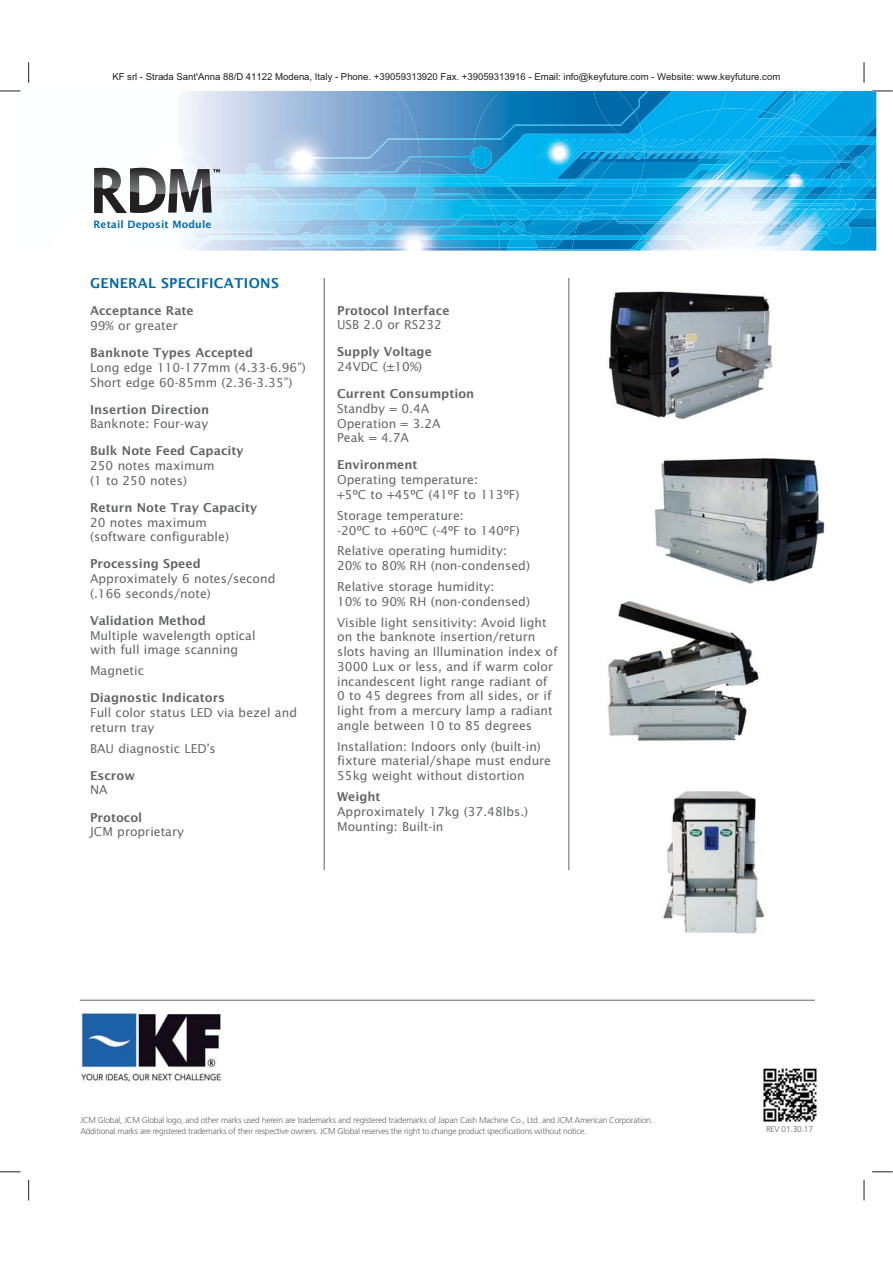
<style>
.page{position:relative;width:893px;height:1263px;background:#fff}
.page>*{position:absolute;margin:0;border:0;box-sizing:border-box;transform-origin:0 0}
.t1{font:600 13.65px "Lucida Sans";letter-spacing:.02em;color:#0069aa}
.t2{font:12.3px/14.7px "Lucida Sans";color:#636466}
.t3{font:600 12.3px "Lucida Sans";color:#636466}
.t4{font:600 10.2px "Lucida Sans";letter-spacing:.01em;color:#0069aa}
.t5{font:9.6px "Arial";color:#231f20}
.t6{font:300 8.4px/11.2px "Frutiger LT Std";letter-spacing:-.025em;color:#636466}
</style>
<div class="page">
<img style="left:608px;top:291px;width:165px;height:129px">
<hr style="left:324px;top:278px;width:1px;height:592px;background:#636466">
<hr style="left:568px;top:278px;width:1px;height:592px;background:#636466">
<img style="left:763px;top:1068px;width:53px;height:54px">
<hr style="left:80px;top:1000px;width:735px;height:1px;background:#636466">
<img style="left:654px;top:457px;width:171px;height:127px">
<img style="left:608px;top:601px;width:151px;height:140px">
<img style="left:662px;top:791px;width:103px;height:143px">
<svg style="left:0;top:91px;width:893px;height:160px"></svg>
<svg style="left:0;top:1172px;width:20px;height:1px"></svg>
<svg style="left:872px;top:1172px;width:21px;height:1px"></svg>
<svg style="left:28px;top:62px;width:1px;height:21px"></svg>
<svg style="left:28px;top:1180px;width:1px;height:20px"></svg>
<svg style="left:864px;top:62px;width:1px;height:21px"></svg>
<svg style="left:864px;top:1180px;width:1px;height:20px"></svg>
<img style="left:80px;top:1012px;width:141px;height:70px">
<p class="t5" style="left:112px;top:71px;width:669px">KF srl - Strada Sant'Anna 88/D 41122 Modena, Italy - Phone. +39059313920 Fax. +39059313916 - Email: info@keyfuture.com - Website: www.keyfuture.com</p>
<p class="t4" style="left:94px;top:220px;width:119px">Retail Deposit Module</p>
<p class="t1" style="left:90px;top:278px;width:190px">GENERAL SPECIFICATIONS</p>
<p class="t3" style="left:90px;top:306px;width:105px">Acceptance Rate</p>
<p class="t2" style="left:90px;top:319px;width:89px">99% or greater</p>
<p class="t3" style="left:90px;top:348px;width:165px">Banknote Types Accepted</p>
<p class="t2" style="left:90px;top:361px;width:217px">Long edge 110-177mm (4.33-6.96”)<br>Short edge 60-85mm (2.36-3.35”)</p>
<p class="t3" style="left:90px;top:404px;width:120px">Insertion Direction</p>
<p class="t2" style="left:90px;top:418px;width:120px">Banknote: Four-way</p>
<p class="t3" style="left:90px;top:446px;width:155px">Bulk Note Feed Capacity</p>
<p class="t2" style="left:90px;top:459px;width:126px">250 notes maximum (1 to 250 notes)</p>
<p class="t3" style="left:90px;top:503px;width:169px">Return Note Tray Capacity</p>
<p class="t2" style="left:90px;top:516px;width:140px">20 notes maximum (software configurable)</p>
<p class="t3" style="left:90px;top:559px;width:112px">Processing Speed</p>
<p class="t2" style="left:90px;top:572px;width:187px">Approximately 6 notes/second (.166 seconds/note)</p>
<p class="t3" style="left:90px;top:616px;width:117px">Validation Method</p>
<p class="t2" style="left:90px;top:629px;width:167px">Multiple wavelength optical with full image scanning</p>
<p class="t2" style="left:90px;top:664px;width:55px">Magnetic</p>
<p class="t3" style="left:90px;top:693px;width:137px">Diagnostic Indicators</p>
<p class="t2" style="left:90px;top:706px;width:208px">Full color status LED via bezel and return tray</p>
<p class="t2" style="left:90px;top:742px;width:127px">BAU diagnostic LED’s</p>
<p class="t3" style="left:90px;top:770px;width:46px">Escrow</p>
<p class="t2" style="left:90px;top:784px;width:19px">NA</p>
<p class="t3" style="left:90px;top:812px;width:54px">Protocol</p>
<p class="t2" style="left:90px;top:825px;width:95px">JCM proprietary</p>
<p class="t3" style="left:337px;top:305px;width:114px">Protocol Interface</p>
<p class="t2" style="left:337px;top:319px;width:106px">USB 2.0 or RS232</p>
<p class="t3" style="left:337px;top:347px;width:96px">Supply Voltage</p>
<p class="t2" style="left:337px;top:360px;width:87px">24VDC (±10%)</p>
<p class="t3" style="left:337px;top:389px;width:139px">Current Consumption</p>
<p class="t2" style="left:337px;top:402px;width:105px">Standby = 0.4A<br>Operation = 3.2A<br>Peak = 4.7A</p>
<p class="t3" style="left:337px;top:460px;width:82px">Environment</p>
<p class="t2" style="left:337px;top:473px;width:184px">Operating temperature:<br>+5ºC to +45ºC (41ºF to 113ºF)</p>
<p class="t2" style="left:337px;top:509px;width:184px">Storage temperature:<br>-20ºC to +60ºC (-4ºF to 140ºF)</p>
<p class="t2" style="left:337px;top:545px;width:194px">Relative operating humidity:<br>20% to 80% RH (non-condensed)</p>
<p class="t2" style="left:337px;top:580px;width:194px">Relative storage humidity:<br>10% to 90% RH (non-condensed)</p>
<p class="t2" style="left:337px;top:616px;width:222px">Visible light sensitivity: Avoid light on the banknote insertion/return slots having an Illumination index of 3000 Lux or less, and if warm color incandescent light range radiant of 0 to 45 degrees from all sides, or if light from a mercury lamp a radiant angle between 10 to 85 degrees</p>
<p class="t2" style="left:337px;top:740px;width:215px">Installation: Indoors only (built-in) fixture material/shape must endure<br>55kg weight without distortion</p>
<p class="t3" style="left:337px;top:792px;width:45px">Weight</p>
<p class="t2" style="left:337px;top:805px;width:193px">Approximately 17kg (37.48lbs.)<br>Mounting: Built-in</p>
<p class="t6" style="left:80px;top:1115px;width:574px">JCM Global, JCM Global logo, and other marks used herein are trademarks and registered trademarks of Japan Cash Machine Co., Ltd. and JCM American Corporation.<br>Additional marks are registered trademarks of their respective owners. JCM Global reserves the right to change product specifications without notice.</p>
<p class="t6" style="left:766px;top:1123px;width:48px">REV 01.30.17</p>
</div>
